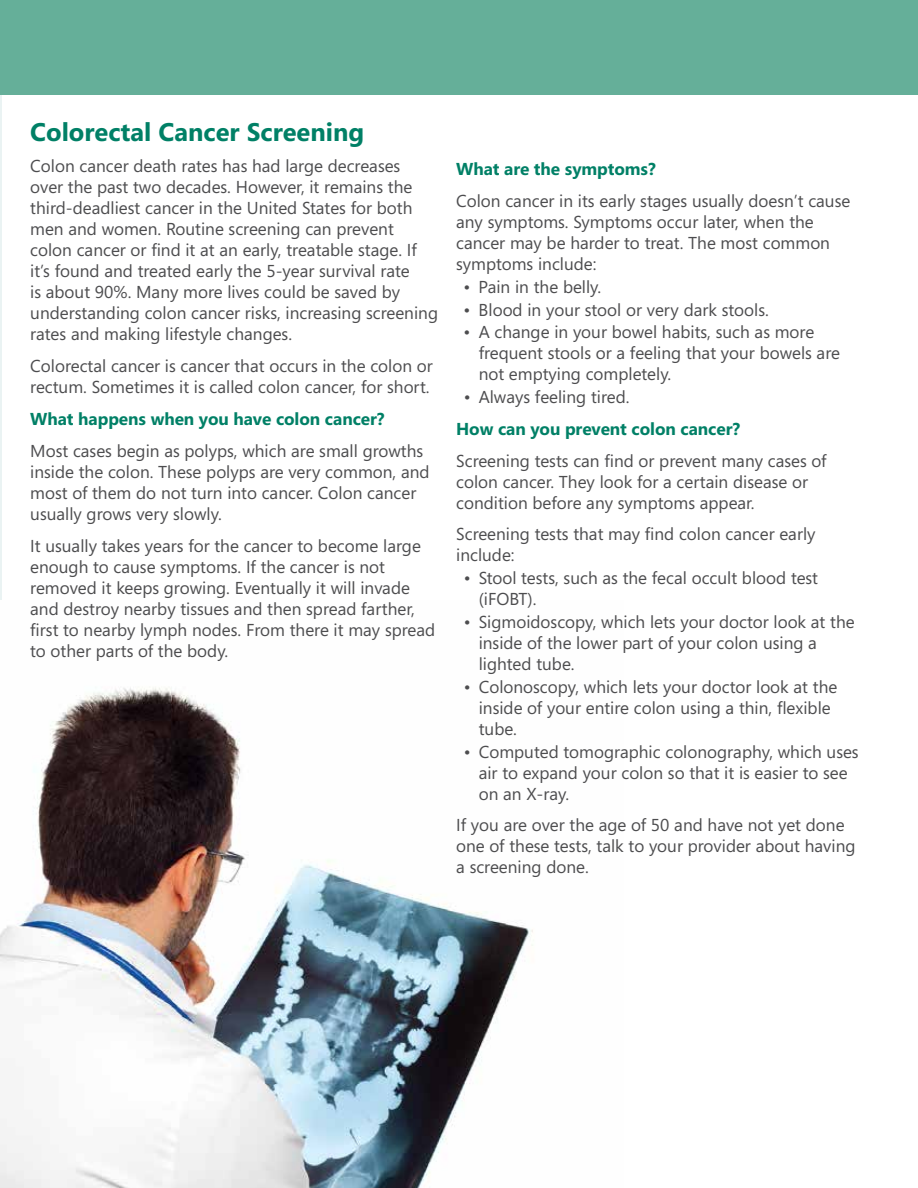
<style>
.page{position:relative;width:918px;height:1188px;background:#fff}
.page>*{position:absolute;margin:0;border:0;box-sizing:border-box;transform-origin:0 0}
.t1{font:700 25.5px "Segoe";color:#008066}
.t2{font:17.25px/21px "Segoe";color:#4d4d4f}
.t3{font:700 17.25px "Segoe";letter-spacing:-.005em;color:#008066}
</style>
<div class="page">
<hr style="left:0;top:22px;width:2px;height:1166px;background:#eaf3f3">
<div style="left:0;top:0;width:918px;height:94px;background:#65af99"></div>
<img style="left:0;top:600px;width:533px;height:588px">
<h1 class="t1" style="left:30px;top:114px;width:336px">Colorectal Cancer Screening</h1>
<p class="t2" style="left:30px;top:155px;width:409px">Colon cancer death rates has had large decreases<br>over the past two decades. However, it remains the third-deadliest cancer in the United States for both men and women. Routine screening can prevent colon cancer or find it at an early, treatable stage. If it’s found and treated early the 5-year survival rate<br>is about 90%. Many more lives could be saved by understanding colon cancer risks, increasing screening rates and making lifestyle changes.</p>
<p class="t2" style="left:30px;top:355px;width:404px">Colorectal cancer is cancer that occurs in the colon or rectum. Sometimes it is called colon cancer, for short.</p>
<p class="t3" style="left:30px;top:407px;width:356px">What happens when you have colon cancer?</p>
<p class="t2" style="left:30px;top:440px;width:401px">Most cases begin as polyps, which are small growths inside the colon. These polyps are very common, and most of them do not turn into cancer. Colon cancer usually grows very slowly.</p>
<p class="t2" style="left:30px;top:535px;width:407px">It usually takes years for the cancer to become large enough to cause symptoms. If the cancer is not removed it keeps growing. Eventually it will invade and destroy nearby tissues and then spread farther, first to nearby lymph nodes. From there it may spread to other parts of the body.</p>
<p class="t3" style="left:456px;top:157px;width:201px">What are the symptoms?</p>
<p class="t2" style="left:456px;top:190px;width:396px">Colon cancer in its early stages usually doesn’t cause any symptoms. Symptoms occur later, when the cancer may be harder to treat. The most common symptoms include:</p>
<p class="t2" style="left:464px;top:276px;width:139px">• Pain in the belly.</p>
<p class="t2" style="left:464px;top:298px;width:307px">• Blood in your stool or very dark stools.</p>
<p class="t2" style="left:479px;top:321px;width:363px;text-indent:-15px">• A change in your bowel habits, such as more frequent stools or a feeling that your bowels are not emptying completely.</p>
<p class="t2" style="left:464px;top:386px;width:167px">• Always feeling tired.</p>
<p class="t3" style="left:456px;top:417px;width:285px">How can you prevent colon cancer?</p>
<p class="t2" style="left:456px;top:450px;width:372px">Screening tests can find or prevent many cases of colon cancer. They look for a certain disease or condition before any symptoms appear.</p>
<p class="t2" style="left:456px;top:523px;width:361px">Screening tests that may find colon cancer early include:</p>
<p class="t2" style="left:479px;top:567px;width:341px;text-indent:-15px">• Stool tests, such as the fecal occult blood test (iFOBT).</p>
<p class="t2" style="left:479px;top:611px;width:377px;text-indent:-15px">• Sigmoidoscopy, which lets your doctor look at the inside of the lower part of your colon using a lighted tube.</p>
<p class="t2" style="left:479px;top:676px;width:360px;text-indent:-15px">• Colonoscopy, which lets your doctor look at the inside of your entire colon using a thin, flexible tube.</p>
<p class="t2" style="left:479px;top:741px;width:381px;text-indent:-15px">• Computed tomographic colonography, which uses air to expand your colon so that it is easier to see on an X-ray.</p>
<p class="t2" style="left:456px;top:814px;width:401px">If you are over the age of 50 and have not yet done one of these tests, talk to your provider about having a screening done.</p>
</div>
